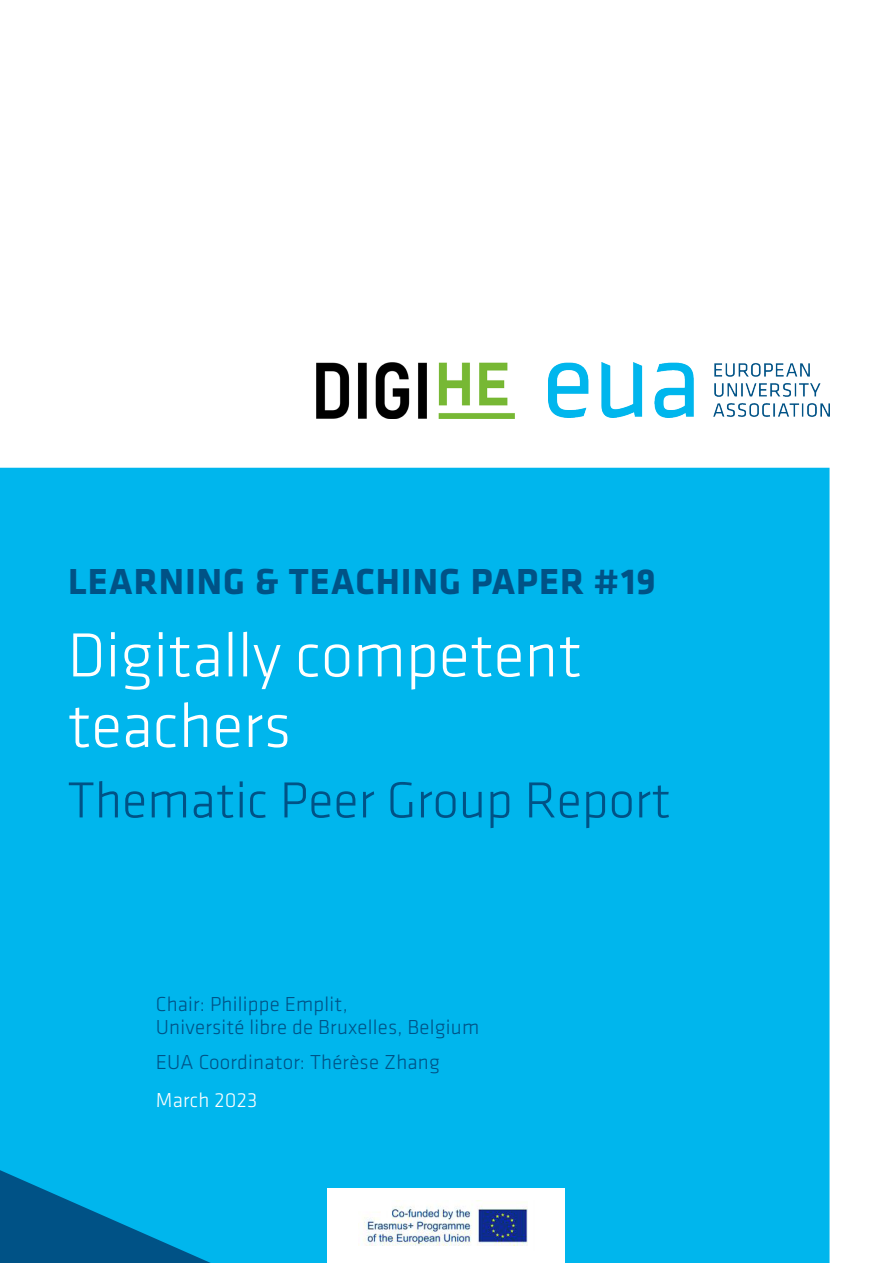
<style>
.page{position:relative;width:893px;height:1263px;background:#fff}
.page>*{position:absolute;margin:0;border:0;box-sizing:border-box;transform-origin:0 0}
.t1{font:300 64.5px/70.5px "Klavika Basic";color:#fff}
.t2{font:300 52.5px "Klavika Basic";color:#005286}
.t3{font:700 37.5px "Klavika Basic";letter-spacing:.025em;color:#005286}
.t4{font:300 21px/22.5px "Klavika Basic";letter-spacing:.01em;color:#005286}
.t5{font:300 21px "Klavika Basic";letter-spacing:.01em;color:#fff}
</style>
<div class="page">
<div style="left:0;top:468px;width:829px;height:795px;background:#00b6ed"></div>
<svg style="left:0;top:1164px;width:240px;height:99px;background:#008cc1"></svg>
<div style="left:328px;top:1188px;width:237px;height:75px;background:#fff"></div>
<img style="left:358px;top:1200px;width:170px;height:46px">
<img style="left:548px;top:362px;width:281px;height:55px">
<img style="left:316px;top:362px;width:199px;height:56px">
<h3 class="t3" style="left:68px;top:554px;width:589px">LEARNING &amp; TEACHING PAPER #19</h3>
<h1 class="t1" style="left:68px;top:619px;width:516px">Digitally competent teachers</h1>
<h2 class="t2" style="left:68px;top:768px;width:605px">Thematic Peer Group Report</h2>
<p class="t4" style="left:156px;top:993px;width:325px">Chair: Philippe Emplit,<br>Université libre de Bruxelles, Belgium</p>
<p class="t4" style="left:156px;top:1050px;width:286px">EUA Coordinator: Thérèse Zhang</p>
<p class="t5" style="left:156px;top:1087px;width:103px">March 2023</p>
</div>
